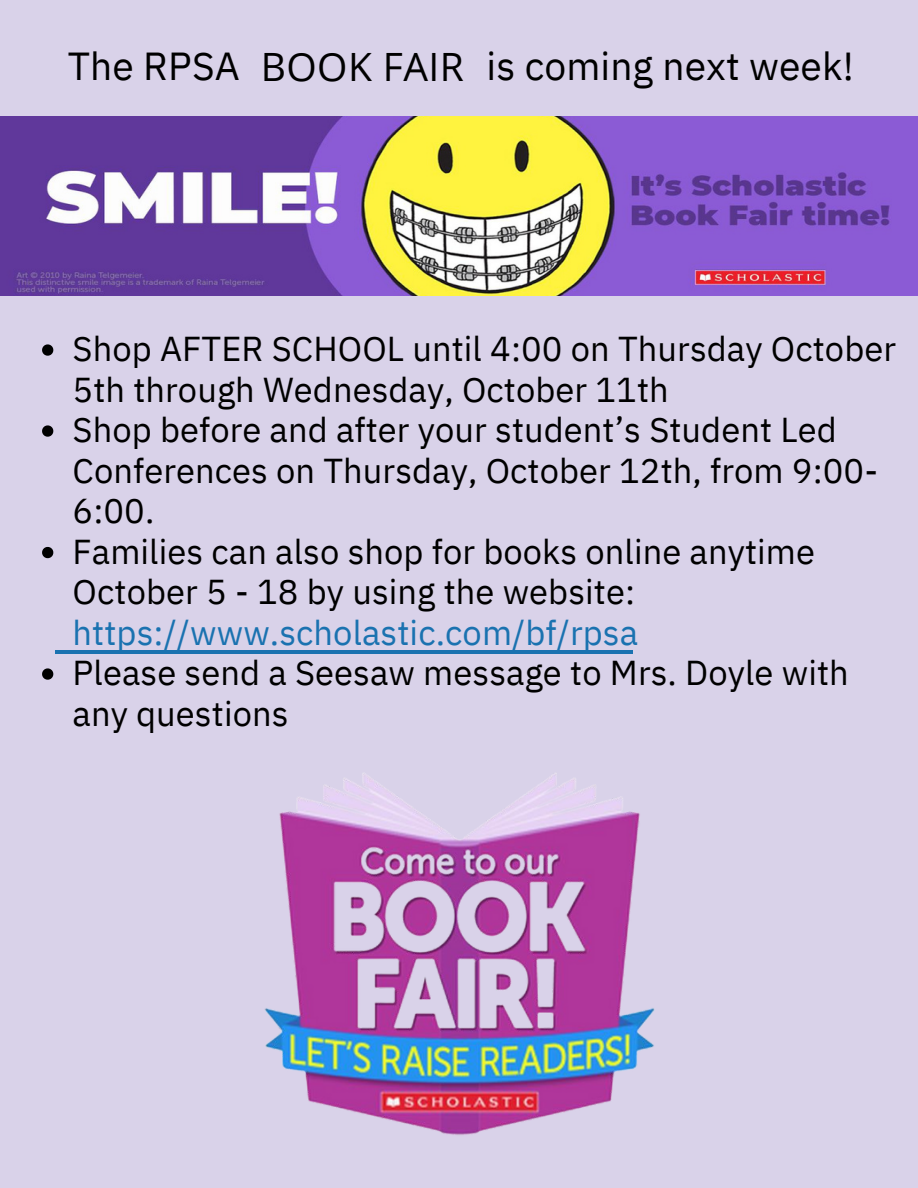
<style>
.page{position:relative;width:918px;height:1188px;background:#d9d2e9}
.page>*{position:absolute;margin:0;border:0;box-sizing:border-box;transform-origin:0 0}
.t1{font:39px "IBM Plex Sans";color:#000}
.t2{font:39px "Open Sans";letter-spacing:.01em;color:#000}
.t3{font:34.5px/40.5px "IBM Plex Sans";color:#000}
.s1{color:#1a72b0}
</style>
<div class="page">
<img style="left:0;top:116px;width:918px;height:179px">
<hr style="left:55px;top:650px;width:577px;height:3px;background:#1a72b0">
<img style="left:264px;top:773px;width:391px;height:362px">
<svg style="left:42px;top:344px;width:11px;height:12px"></svg>
<svg style="left:42px;top:425px;width:11px;height:12px"></svg>
<svg style="left:42px;top:547px;width:11px;height:11px"></svg>
<svg style="left:42px;top:668px;width:11px;height:12px"></svg>
<p class="t1" style="left:68px;top:40px;width:173px">The RPSA</p>
<p class="t2" style="left:261px;top:39px;width:205px">BOOK FAIR</p>
<p class="t1" style="left:487px;top:40px;width:369px">is coming next week!</p>
<p class="t3" style="left:73px;top:328px;width:825px">Shop AFTER SCHOOL until 4:00 on Thursday October<br>5th through Wednesday, October 11th</p>
<p class="t3" style="left:73px;top:409px;width:807px">Shop before and after your student’s Student Led<br>Conferences on Thursday, October 12th, from 9:00-<br>6:00.</p>
<p class="t3" style="left:73px;top:531px;width:744px">Families can also shop for books online anytime<br>October 5 - 18 by using the website: <span class="s1">https://www.scholastic.com/bf/rpsa</span></p>
<p class="t3" style="left:73px;top:652px;width:778px">Please send a Seesaw message to Mrs. Doyle with any questions</p>
</div>
